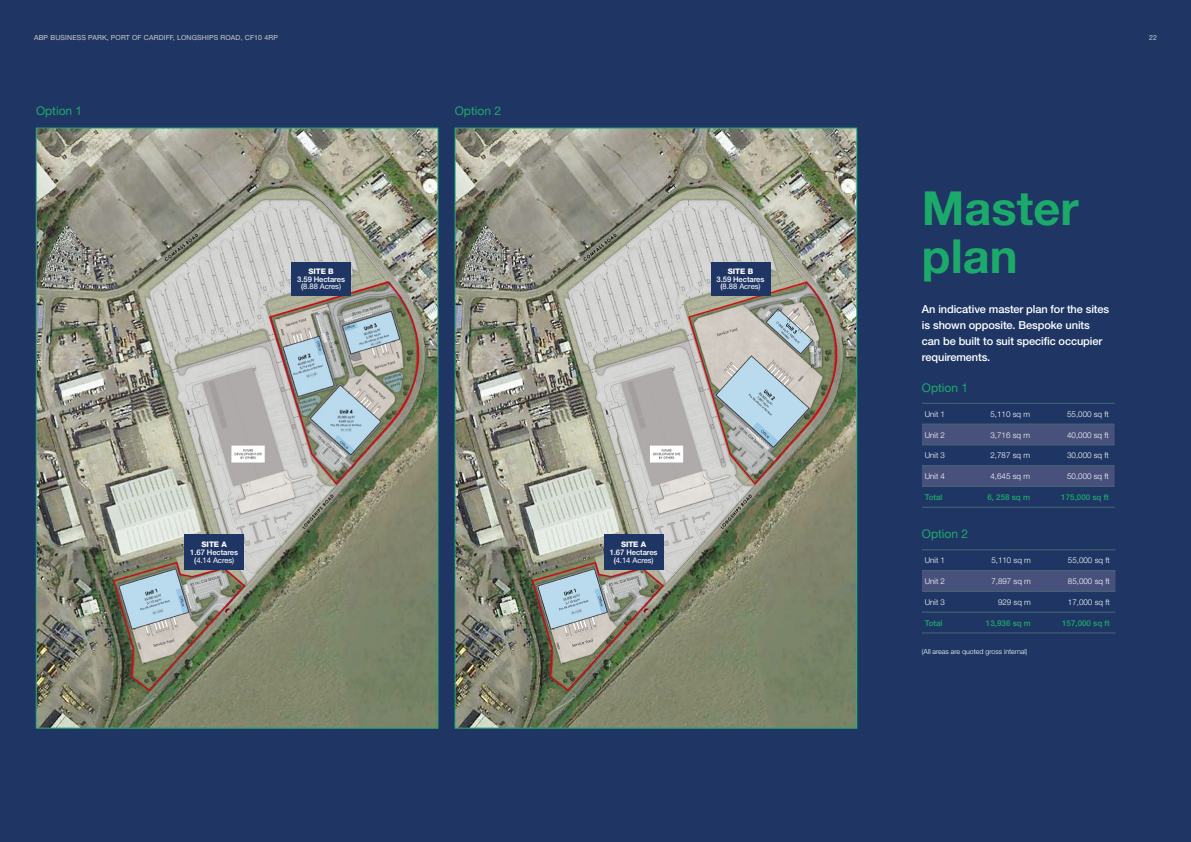
<style>
.page{position:relative;width:1191px;height:842px;background:#1f3664}
.page>*{position:absolute;margin:0;border:0;box-sizing:border-box;transform-origin:0 0}
.t1{font:700 47px/48px "Helvetica Neue";color:#1caa6a}
.t2{font:12px "Helvetica Neue";color:#1caa6a}
.t3{font:500 11px/16px "Helvetica Neue";letter-spacing:-.01em;color:#fff}
.t4{font:300 8px "Helvetica Neue";color:#fff}
.t5{font:500 8px "Helvetica Neue";color:#1caa6a}
.t6{font:500 7.7px/7.7px "Helvetica Neue";letter-spacing:-.01em;color:#fff;text-align:center}
.t7{font:800 7.7px "Helvetica Neue";letter-spacing:-.01em;color:#fff}
.t8{font:7px "Helvetica Neue";letter-spacing:.02em;color:#cdcccc}
.t9{font:300 7px "Helvetica Neue";color:#fff}
.t10{font:7px "Helvetica Neue";color:#ccc}
.s1{font-weight:400}
</style>
<div class="page">
<svg style="left:922px;top:425px;width:192px;height:61px"></svg>
<hr style="left:922px;top:403px;width:34px;height:1px;background:#476775">
<hr style="left:956px;top:403px;width:77px;height:1px;background:#476775">
<hr style="left:1033px;top:403px;width:81px;height:1px;background:#476775">
<hr style="left:922px;top:424px;width:34px;height:1px;background:#476775">
<hr style="left:956px;top:424px;width:77px;height:1px;background:#476775">
<hr style="left:1033px;top:424px;width:81px;height:1px;background:#476775">
<hr style="left:922px;top:445px;width:34px;height:1px;background:#476775">
<hr style="left:956px;top:445px;width:77px;height:1px;background:#476775">
<hr style="left:1033px;top:445px;width:81px;height:1px;background:#476775">
<hr style="left:922px;top:465px;width:34px;height:1px;background:#476775">
<hr style="left:956px;top:465px;width:77px;height:1px;background:#476775">
<hr style="left:1033px;top:465px;width:81px;height:1px;background:#476775">
<hr style="left:922px;top:486px;width:34px;height:1px;background:#476775">
<hr style="left:956px;top:486px;width:77px;height:1px;background:#476775">
<hr style="left:1033px;top:486px;width:81px;height:1px;background:#476775">
<hr style="left:922px;top:507px;width:34px;height:1px;background:#476775">
<hr style="left:956px;top:507px;width:77px;height:1px;background:#476775">
<hr style="left:1033px;top:507px;width:81px;height:1px;background:#476775">
<div style="left:922px;top:571px;width:193px;height:20px;background:#48517c"></div>
<hr style="left:922px;top:550px;width:35px;height:1px;background:#476775">
<hr style="left:957px;top:550px;width:76px;height:1px;background:#476775">
<hr style="left:1033px;top:550px;width:82px;height:1px;background:#476775">
<hr style="left:922px;top:570px;width:35px;height:1px;background:#476775">
<hr style="left:957px;top:570px;width:76px;height:1px;background:#476775">
<hr style="left:1033px;top:570px;width:82px;height:1px;background:#476775">
<hr style="left:922px;top:591px;width:35px;height:1px;background:#476775">
<hr style="left:957px;top:591px;width:76px;height:1px;background:#476775">
<hr style="left:1033px;top:591px;width:82px;height:1px;background:#476775">
<hr style="left:922px;top:612px;width:35px;height:1px;background:#476775">
<hr style="left:957px;top:612px;width:76px;height:1px;background:#476775">
<hr style="left:1033px;top:612px;width:82px;height:1px;background:#476775">
<hr style="left:922px;top:633px;width:35px;height:1px;background:#476775">
<hr style="left:957px;top:633px;width:76px;height:1px;background:#476775">
<hr style="left:1033px;top:633px;width:82px;height:1px;background:#476775">
<img style="left:36px;top:128px;width:402px;height:600px">
<img style="left:454px;top:128px;width:403px;height:600px">
<div style="left:604px;top:534px;width:59px;height:36px;background:#1f3664"></div>
<div style="left:710px;top:262px;width:60px;height:33px;background:#1f3664"></div>
<div style="left:184px;top:534px;width:60px;height:36px;background:#1f3664"></div>
<div style="left:291px;top:262px;width:60px;height:33px;background:#1f3664"></div>
<p class="t8" style="left:34px;top:33px;width:245px">ABP BUSINESS PARK, PORT OF CARDIFF, LONGSHIPS ROAD, CF10 4RP</p>
<p class="t10" style="left:1149px;top:33px;width:9px">22</p>
<h2 class="t2" style="left:36px;top:103px;width:48px">Option 1</h2>
<h2 class="t2" style="left:455px;top:103px;width:48px">Option 2</h2>
<p class="t7" style="left:308px;top:267px;width:27px">SITE B</p>
<p class="t6" style="left:297px;top:275px;width:49px">3.59 Hectares (<span class="s1">8.88 Acres)</span></p>
<p class="t7" style="left:202px;top:540px;width:27px">SITE A</p>
<p class="t6" style="left:190px;top:548px;width:49px">1.67 Hectares (<span class="s1">4.14 Acres)</span></p>
<p class="t7" style="left:728px;top:267px;width:27px">SITE B</p>
<p class="t6" style="left:716px;top:275px;width:49px">3.59 Hectares (<span class="s1">8.88 Acres)</span></p>
<p class="t7" style="left:621px;top:540px;width:27px">SITE A</p>
<p class="t6" style="left:610px;top:548px;width:49px">1.67 Hectares (<span class="s1">4.14 Acres)</span></p>
<h1 class="t1" style="left:922px;top:183px;width:158px">Master plan</h1>
<h3 class="t3" style="left:922px;top:301px;width:189px">An indicative master plan for the sites is shown opposite. Bespoke units can be built to suit specific occupier requirements.</h3>
<h2 class="t2" style="left:922px;top:380px;width:48px">Option 1</h2>
<p class="t4" style="left:924px;top:409px;width:22px">Unit 1</p>
<p class="t4" style="left:990px;top:409px;width:41px">5,110 sq m</p>
<p class="t4" style="left:1067px;top:409px;width:43px">55,000 sq ft</p>
<p class="t4" style="left:924px;top:430px;width:22px">Unit 2</p>
<p class="t4" style="left:990px;top:430px;width:41px">3,716 sq m</p>
<p class="t4" style="left:1067px;top:430px;width:43px">40,000 sq ft</p>
<p class="t4" style="left:924px;top:451px;width:22px">Unit 3</p>
<p class="t4" style="left:990px;top:451px;width:41px">2,787 sq m</p>
<p class="t4" style="left:1067px;top:451px;width:43px">30,000 sq ft</p>
<p class="t4" style="left:924px;top:471px;width:22px">Unit 4</p>
<p class="t4" style="left:990px;top:471px;width:41px">4,645 sq m</p>
<p class="t4" style="left:1067px;top:471px;width:43px">50,000 sq ft</p>
<p class="t5" style="left:924px;top:492px;width:19px">Total</p>
<p class="t5" style="left:987px;top:492px;width:44px">6, 258 sq m</p>
<p class="t5" style="left:1061px;top:492px;width:49px">175,000 sq ft</p>
<h2 class="t2" style="left:922px;top:527px;width:48px">Option 2</h2>
<p class="t4" style="left:924px;top:556px;width:22px">Unit 1</p>
<p class="t4" style="left:991px;top:556px;width:41px">5,110 sq m</p>
<p class="t4" style="left:1068px;top:556px;width:43px">55,000 sq ft</p>
<p class="t4" style="left:924px;top:576px;width:22px">Unit 2</p>
<p class="t4" style="left:991px;top:576px;width:41px">7,897 sq m</p>
<p class="t4" style="left:1068px;top:576px;width:43px">85,000 sq ft</p>
<p class="t4" style="left:924px;top:597px;width:22px">Unit 3</p>
<p class="t4" style="left:998px;top:597px;width:34px">929 sq m</p>
<p class="t4" style="left:1068px;top:597px;width:43px">17,000 sq ft</p>
<p class="t5" style="left:924px;top:618px;width:19px">Total</p>
<p class="t5" style="left:986px;top:618px;width:46px">13,936 sq m</p>
<p class="t5" style="left:1062px;top:618px;width:49px">157,000 sq ft</p>
<p class="t9" style="left:922px;top:647px;width:107px">(All areas are quoted gross internal)</p>
</div>
